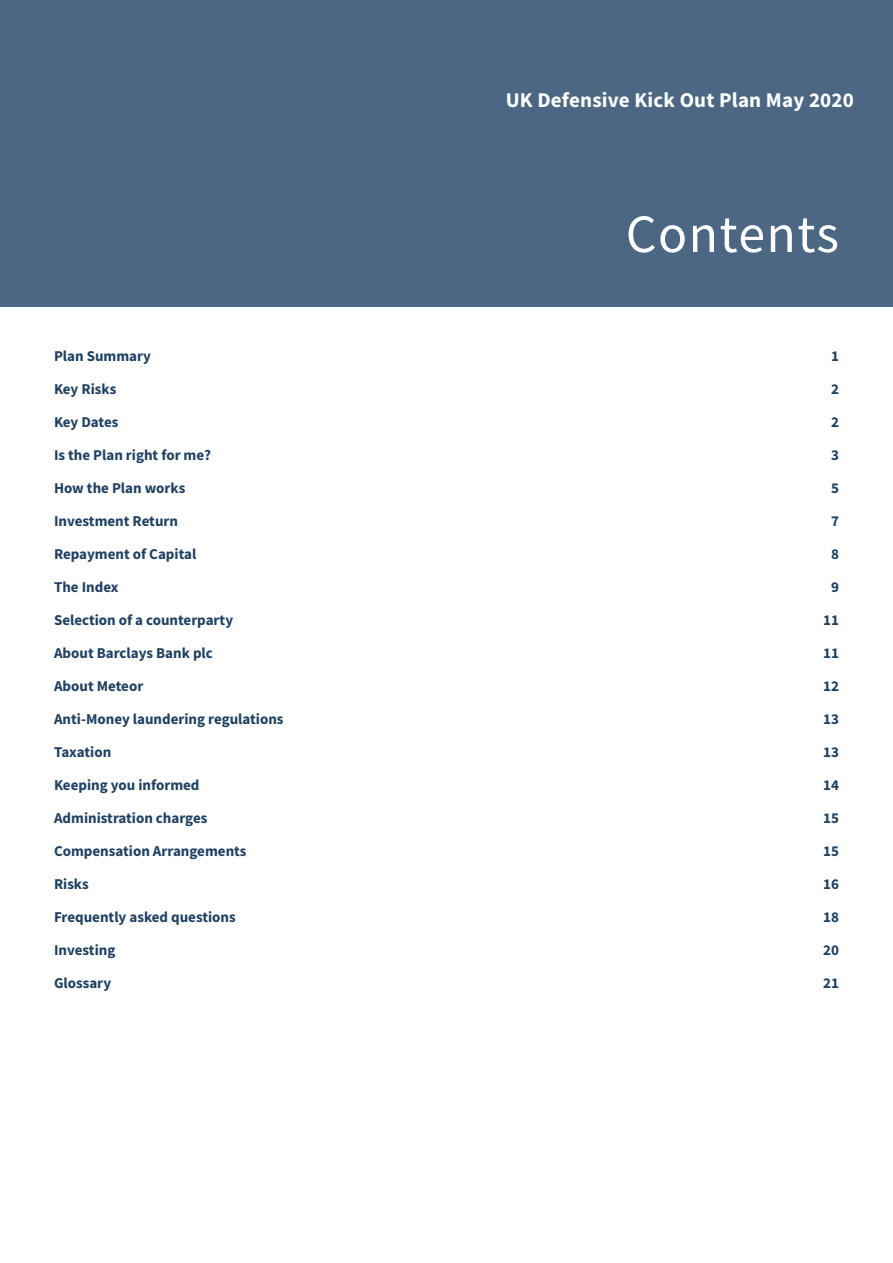
<style>
.page{position:relative;width:893px;height:1263px;background:#fff}
.page>*{position:absolute;margin:0;border:0;box-sizing:border-box;transform-origin:0 0}
.Headline_right{font:54px "Source Sans Pro";letter-spacing:.025em;color:#fff}
.t1{font:700 21px "Source Sans Pro";letter-spacing:.01em;color:#fff}
.t2{font:700 15px "Source Sans Pro";color:#1e4164}
</style>
<div class="page">
<svg style="left:0;top:0;width:1px;height:307px"></svg>
<div style="left:2px;top:0;width:891px;height:307px;background:#4b6783"></div>
<h2 class="t1" style="left:506px;top:85px;width:350px">UK Defensive Kick Out Plan May 2020</h2>
<p class="Headline_right" style="left:626px;top:200px;width:215px">Contents</p>
<p class="t2" style="left:54px;top:346px;width:99px">Plan Summary</p>
<p class="t2" style="left:831px;top:346px;width:9px">1</p>
<p class="t2" style="left:54px;top:379px;width:64px">Key Risks</p>
<p class="t2" style="left:831px;top:379px;width:9px">2</p>
<p class="t2" style="left:54px;top:412px;width:66px">Key Dates</p>
<p class="t2" style="left:831px;top:412px;width:9px">2</p>
<p class="t2" style="left:54px;top:445px;width:158px">Is the Plan right for me?</p>
<p class="t2" style="left:831px;top:445px;width:9px">3</p>
<p class="t2" style="left:54px;top:478px;width:133px">How the Plan works</p>
<p class="t2" style="left:831px;top:478px;width:9px">5</p>
<p class="t2" style="left:54px;top:511px;width:126px">Investment Return</p>
<p class="t2" style="left:831px;top:511px;width:9px">7</p>
<p class="t2" style="left:54px;top:544px;width:144px">Repayment of Capital</p>
<p class="t2" style="left:831px;top:544px;width:9px">8</p>
<p class="t2" style="left:54px;top:577px;width:66px">The Index</p>
<p class="t2" style="left:831px;top:577px;width:9px">9</p>
<p class="t2" style="left:54px;top:610px;width:181px">Selection of a counterparty</p>
<p class="t2" style="left:823px;top:610px;width:17px">11</p>
<p class="t2" style="left:54px;top:643px;width:160px">About Barclays Bank plc</p>
<p class="t2" style="left:823px;top:643px;width:17px">11</p>
<p class="t2" style="left:54px;top:676px;width:91px">About Meteor</p>
<p class="t2" style="left:823px;top:676px;width:17px">12</p>
<p class="t2" style="left:54px;top:709px;width:231px">Anti-Money laundering regulations</p>
<p class="t2" style="left:823px;top:709px;width:17px">13</p>
<p class="t2" style="left:54px;top:742px;width:59px">Taxation</p>
<p class="t2" style="left:823px;top:742px;width:17px">13</p>
<p class="t2" style="left:54px;top:775px;width:147px">Keeping you informed</p>
<p class="t2" style="left:823px;top:775px;width:17px">14</p>
<p class="t2" style="left:54px;top:808px;width:155px">Administration charges</p>
<p class="t2" style="left:823px;top:808px;width:17px">15</p>
<p class="t2" style="left:54px;top:841px;width:194px">Compensation Arrangements</p>
<p class="t2" style="left:823px;top:841px;width:17px">15</p>
<p class="t2" style="left:54px;top:874px;width:36px">Risks</p>
<p class="t2" style="left:823px;top:874px;width:17px">16</p>
<p class="t2" style="left:54px;top:907px;width:183px">Frequently asked questions</p>
<p class="t2" style="left:823px;top:907px;width:17px">18</p>
<p class="t2" style="left:54px;top:940px;width:63px">Investing</p>
<p class="t2" style="left:823px;top:940px;width:17px">20</p>
<p class="t2" style="left:54px;top:973px;width:59px">Glossary</p>
<p class="t2" style="left:823px;top:973px;width:17px">21</p>
</div>
